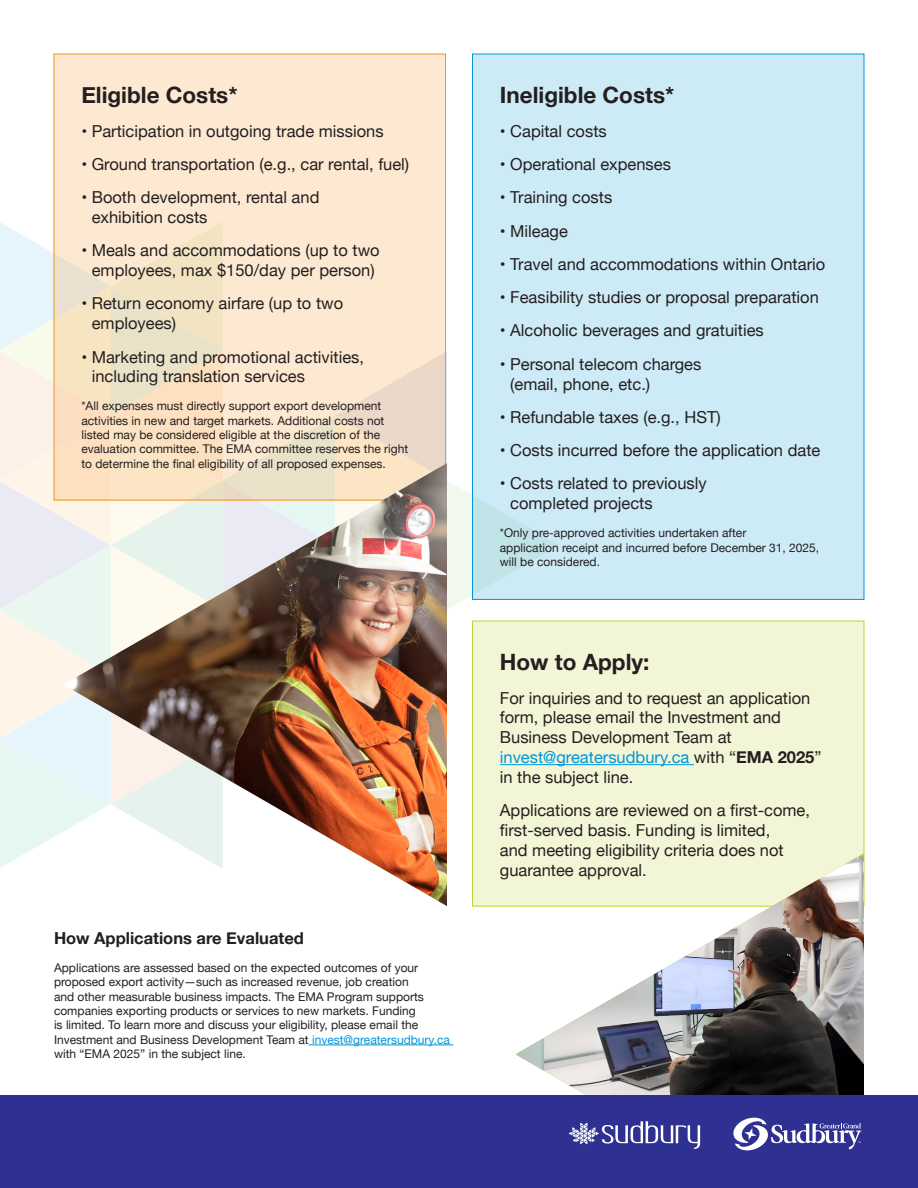
<style>
.page{position:relative;width:918px;height:1188px;background:#fff}
.page>*{position:absolute;margin:0;border:0;box-sizing:border-box;transform-origin:0 0}
.t1{font:700 22.5px "Helvetica Neue";color:#231f20}
.t2{font:16.5px/19.8px "Helvetica Neue";color:#231f20}
.t3{font:700 16.5px "Helvetica Neue";color:#231f20}
.t4{font:12px/14.4px "Helvetica Neue";color:#231f20}
.s1{color:#0095d9}
.s2{font-weight:700}
</style>
<div class="page">
<svg style="left:0;top:221px;width:559px;height:647px"></svg>
<div style="left:473px;top:621px;width:391px;height:285px;background:#f2f6d6"></div>
<hr style="left:500px;top:764px;width:194px;height:1px;background:#0095d9">
<hr style="left:309px;top:1045px;width:144px;height:1px;background:#0095d9">
<svg style="left:56px;top:56px;width:388px;height:442px;background:#fae6ce"></svg>
<div style="left:473px;top:54px;width:391px;height:545px;background:#cdeaf7"></div>
<img style="left:63px;top:463px;width:384px;height:443px">
<img style="left:518px;top:856px;width:346px;height:240px">
<div style="left:0;top:1096px;width:918px;height:92px;background:#2e3092"></div>
<svg style="left:733px;top:1117px;width:128px;height:34px"></svg>
<svg style="left:569px;top:1121px;width:131px;height:28px"></svg>
<h1 class="t1" style="left:81px;top:85px;width:158px">Eligible Costs*</h1>
<p class="t2" style="left:81px;top:122px;width:304px">• Participation in outgoing trade missions</p>
<p class="t2" style="left:81px;top:155px;width:329px">• Ground transportation (e.g., car rental, fuel)</p>
<p class="t2" style="left:92px;top:188px;width:229px;text-indent:-10px">• Booth development, rental and exhibition costs</p>
<p class="t2" style="left:81px;top:241px;width:300px;text-align:center">• Meals and accommodations (up to two employees, max $150/day per person)</p>
<p class="t2" style="left:92px;top:295px;width:253px;text-indent:-10px">• Return economy airfare (up to two employees)</p>
<p class="t2" style="left:92px;top:348px;width:274px;text-indent:-10px">• Marketing and promotional activities, including translation services</p>
<p class="t4" style="left:81px;top:400px;width:328px">*All expenses must directly support export development activities in new and target markets. Additional costs not listed may be considered eligible at the discretion of the evaluation committee. The EMA committee reserves the right to determine the final eligibility of all proposed expenses.</p>
<p class="t3" style="left:54px;top:930px;width:251px">How Applications are Evaluated</p>
<p class="t4" style="left:54px;top:961px;width:397px">Applications are assessed based on the expected outcomes of your proposed export activity—such as increased revenue, job creation<br>and other measurable business impacts. The EMA Program supports companies exporting products or services to new markets. Funding<br>is limited. To learn more and discuss your eligibility, please email the Investment and Business Development Team at <span class="s1">invest@greatersudbury.ca </span>with “EMA 2025” in the subject line.</p>
<h1 class="t1" style="left:500px;top:85px;width:176px">Ineligible Costs*</h1>
<p class="t2" style="left:500px;top:122px;width:108px">• Capital costs</p>
<p class="t2" style="left:500px;top:155px;width:173px">• Operational expenses</p>
<p class="t2" style="left:500px;top:188px;width:114px">• Training costs</p>
<p class="t2" style="left:500px;top:222px;width:70px">• Mileage</p>
<p class="t2" style="left:500px;top:255px;width:327px">• Travel and accommodations within Ontario</p>
<p class="t2" style="left:500px;top:288px;width:321px">• Feasibility studies or proposal preparation</p>
<p class="t2" style="left:500px;top:322px;width:265px">• Alcoholic beverages and gratuities</p>
<p class="t2" style="left:510px;top:355px;width:193px;text-indent:-10px">• Personal telecom charges (email, phone, etc.)</p>
<p class="t2" style="left:500px;top:408px;width:222px">• Refundable taxes (e.g., HST)</p>
<p class="t2" style="left:500px;top:441px;width:322px">• Costs incurred before the application date</p>
<p class="t2" style="left:510px;top:475px;width:198px;text-indent:-10px">• Costs related to previously completed projects</p>
<p class="t4" style="left:500px;top:526px;width:321px">*Only pre-approved activities undertaken after<br>application receipt and incurred before December 31, 2025, will be considered.</p>
<h1 class="t1" style="left:500px;top:652px;width:151px">How to Apply:</h1>
<p class="t2" style="left:500px;top:689px;width:323px">For inquiries and to request an application form, please email the Investment and Business Development Team at <span class="s1">invest@greatersudbury.ca</span> with “<span class="s2">EMA 2025</span>” in the subject line.</p>
<p class="t2" style="left:500px;top:801px;width:312px">Applications are reviewed on a first-come, first-served basis. Funding is limited,<br>and meeting eligibility criteria does not guarantee approval.</p>
</div>
